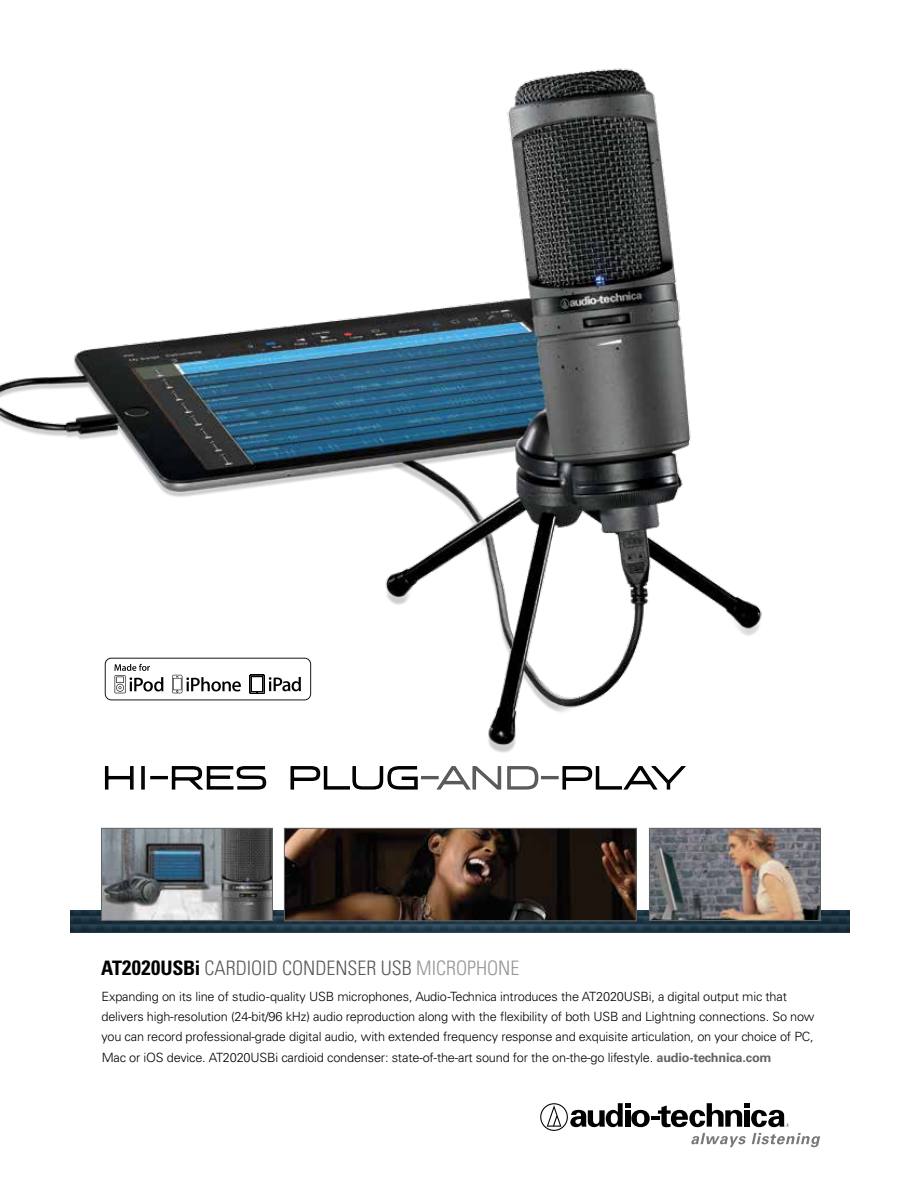
<style>
.page{position:relative;width:918px;height:1188px;background:#fff}
.page>*{position:absolute;margin:0;border:0;box-sizing:border-box;transform-origin:0 0}
.t1{font:31.5px "House Movements Runway";letter-spacing:-.06em;color:#000}
.t2{font:300 condensed 19.95px "Univers LT Std";color:#58595b}
.t3{font:300 12.75px/20.5px "Univers LT Std";letter-spacing:-.015em;color:#000}
.s1{color:#58595b}
.s2{font-weight:700;color:#000}
.s3{font-weight:700;font-size:20.85px;color:#000}
.s4{color:#939598}
.s5{font-weight:700;color:#636466}
</style>
<div class="page">
<svg style="left:104px;top:766px;width:30px;height:24px"></svg>
<div style="left:141px;top:766px;width:4px;height:24px;border:1px solid #000"></div>
<div style="left:150px;top:776px;width:18px;height:3px;border:1px solid #000"></div>
<svg style="left:171px;top:766px;width:96px;height:24px"></svg>
<svg style="left:290px;top:766px;width:128px;height:24px"></svg>
<div style="left:421px;top:776px;width:18px;height:3px;border:1px solid #58595b"></div>
<svg style="left:435px;top:766px;width:104px;height:24px"></svg>
<div style="left:541px;top:776px;width:18px;height:3px;border:1px solid #58595b"></div>
<svg style="left:562px;top:766px;width:124px;height:24px"></svg>
<img style="left:71px;top:910px;width:779px;height:23px">
<img style="left:651px;top:830px;width:168px;height:89px">
<div style="left:649px;top:828px;width:172px;height:93px;border:1px solid #636466"></div>
<img style="left:286px;top:830px;width:349px;height:89px">
<div style="left:284px;top:828px;width:353px;height:93px;border:1px solid #636466"></div>
<img style="left:103px;top:830px;width:168px;height:89px">
<div style="left:101px;top:828px;width:172px;height:93px;border:1px solid #636466"></div>
<svg style="left:540px;top:1103px;width:280px;height:44px"></svg>
<img style="left:0;top:68px;width:762px;height:685px">
<svg style="left:105px;top:658px;width:206px;height:42px"></svg>
<h1 class="t1" style="left:101px;top:757px;width:586px">HI-RES PLUG<span class="s1">-AND-</span>PLAY</h1>
<h2 class="t2" style="left:101px;top:956px;width:420px"><span class="s2">AT</span><span class="s3">2020</span><span class="s2">USBi</span> CARDIOID CONDENSER USB <span class="s4">MICROPHONE</span></h2>
<p class="t3" style="left:102px;top:986px;width:714px">Expanding on its line of studio-quality USB microphones, Audio-Technica introduces the AT2020USBi, a digital output mic that delivers high-resolution (24-bit/96 kHz) audio reproduction along with the flexibility of both USB and Lightning connections. So now you can record professional-grade digital audio, with extended frequency response and exquisite articulation, on your choice of PC, Mac or iOS device. AT2020USBi cardioid condenser: state-of-the-art sound for the on-the-go lifestyle. <span class="s5">audio-technica.com</span></p>
</div>
